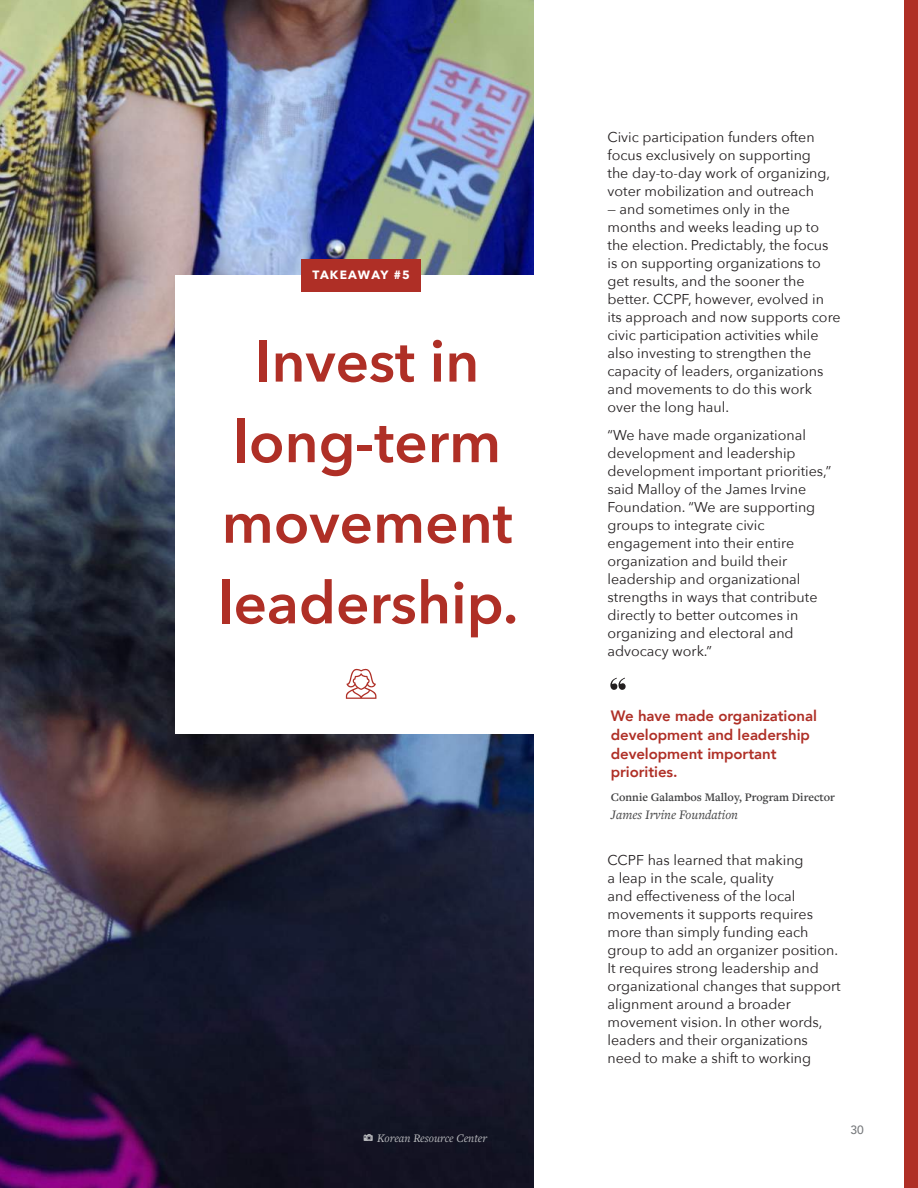
<style>
.page{position:relative;width:918px;height:1188px;background:#fff}
.page>*{position:absolute;margin:0;border:0;box-sizing:border-box;transform-origin:0 0}
.t1{font:600 58.5px/80.6px "Avenir Next";color:#af2f26;text-align:center}
.t2{font:800 15px/18.8px "Avenir";letter-spacing:-.005em;color:#af2f26}
.t3{font:14.25px/18px "Avenir Next";color:#231f20}
.t4{font:italic 13.5px "Freight Text Pro";color:#404041}
.t5{font:600 12px "Freight Text Pro";color:#404041}
.t6{font:italic 12px "Freight Text Pro";color:#bcbdc0}
.t7{font:700 12px "Avenir Next";letter-spacing:.09em;color:#fff}
.t8{font:500 12px "Avenir";color:#76787b}
</style>
<div class="page">
<svg style="left:610px;top:678px;width:16px;height:12px"></svg>
<div style="left:904px;top:0;width:14px;height:1188px;background:#af2f26"></div>
<img style="left:0;top:0;width:534px;height:1188px">
<div style="left:176px;top:275px;width:399px;height:459px;background:#fff"></div>
<div style="left:302px;top:259px;width:119px;height:33px;background:#af2f26"></div>
<svg style="left:346px;top:669px;width:30px;height:30px"></svg>
<svg style="left:364px;top:1134px;width:9px;height:7px"></svg>
<p class="t7" style="left:313px;top:265px;width:99px">TAKEAWAY #5</p>
<h1 class="t1" style="left:218px;top:319px;width:302px">Invest in long-term movement leadership.</h1>
<p class="t6" style="left:377px;top:1130px;width:112px">Korean Resource Center</p>
<p class="t3" style="left:608px;top:127px;width:224px">Civic participation funders often focus exclusively on supporting the day-to-day work of organizing, voter mobilization and outreach</p>
<p class="t3" style="left:608px;top:199px;width:235px">— and sometimes only in the months and weeks leading up to the election. Predictably, the focus is on supporting organizations to get results, and the sooner the better. CCPF, however, evolved in its approach and now supports core civic participation activities while also investing to strengthen the capacity of leaders, organizations and movements to do this work over the long haul.</p>
<p class="t3" style="left:608px;top:425px;width:226px">“We have made organizational development and leadership development important priorities,” said Malloy of the James Irvine<br>Foundation. “We are supporting groups to integrate civic engagement into their entire organization and build their leadership and organizational strengths in ways that contribute directly to better outcomes in organizing and electoral and advocacy work.”</p>
<p class="t2" style="left:611px;top:707px;width:208px">We have made organizational development and leadership development important priorities.</p>
<p class="t5" style="left:611px;top:790px;width:226px">Connie Galambos Malloy, Program Director</p>
<p class="t4" style="left:611px;top:806px;width:129px">James Irvine Foundation</p>
<p class="t3" style="left:608px;top:850px;width:235px">CCPF has learned that making<br>a leap in the scale, quality<br>and effectiveness of the local movements it supports requires more than simply funding each group to add an organizer position.<br>It requires strong leadership and organizational changes that support alignment around a broader movement vision. In other words, leaders and their organizations need to make a shift to working</p>
<p class="t8" style="left:850px;top:1119px;width:15px">30</p>
</div>
